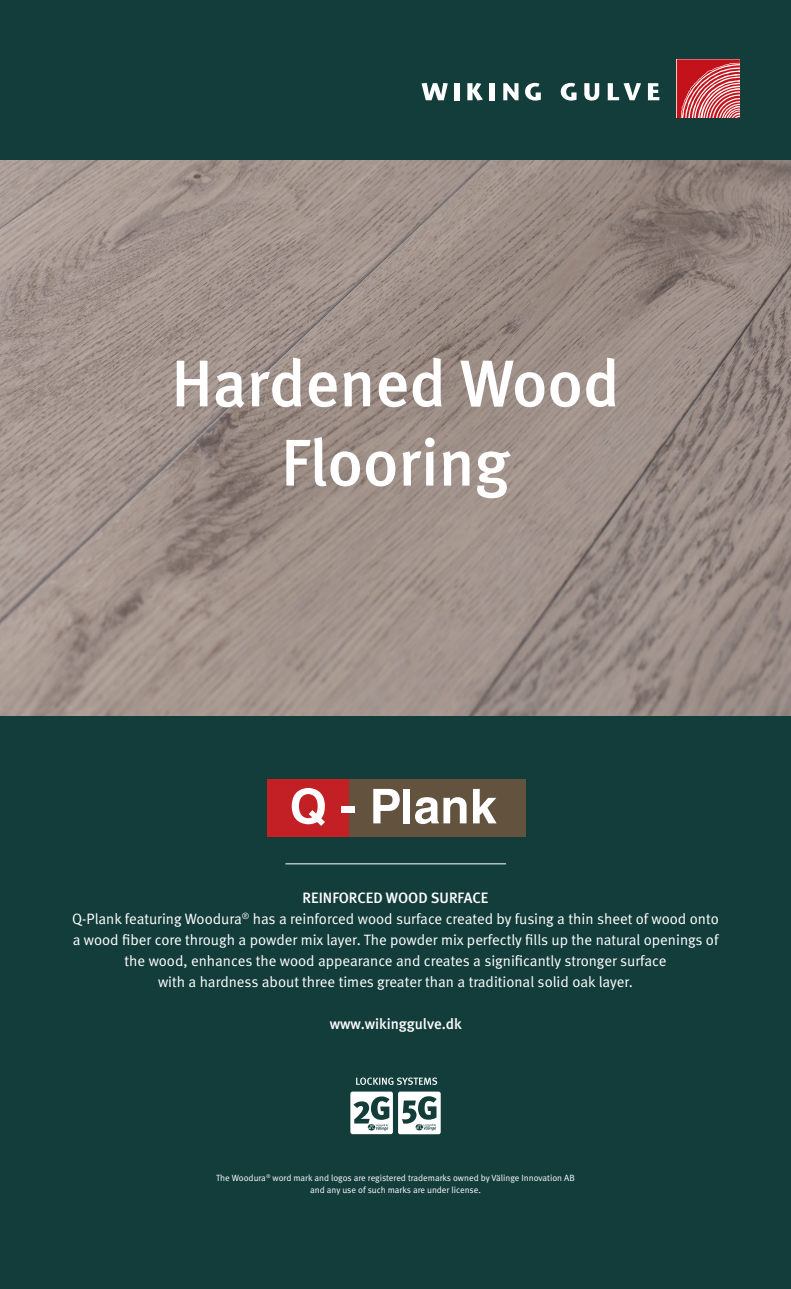
<style>
.page{position:relative;width:791px;height:1289px;background:#fff}
.page>*{position:absolute;margin:0;border:0;box-sizing:border-box;transform-origin:0 0}
.t1{font:500 66px/79.2px "Meta";color:#fff;text-align:center}
.t2{font:15px/21px "Meta Normal LF";color:#fff;text-align:center}
.t3{font:500 15px "Meta";color:#fff}
.t4{font:9px/12px "Meta Normal LF";color:#fff;text-align:center}
</style>
<div class="page">
<div style="left:0;top:0;width:791px;height:1288px;background:#133d3b"></div>
<img style="left:0;top:160px;width:791px;height:555px">
<svg style="left:356px;top:1077px;width:81px;height:7px"></svg>
<hr style="left:285px;top:863px;width:221px;height:1px;background:#fff">
<div style="left:348px;top:779px;width:178px;height:57px;background:#63523e"></div>
<div style="left:267px;top:779px;width:81px;height:57px;background:#c22025"></div>
<svg style="left:292px;top:788px;width:33px;height:37px"></svg>
<div style="left:342px;top:806px;width:13px;height:7px;background:#fff"></div>
<svg style="left:373px;top:789px;width:27px;height:34px"></svg>
<div style="left:404px;top:789px;width:6px;height:34px;background:#fff"></div>
<svg style="left:415px;top:797px;width:51px;height:27px"></svg>
<svg style="left:473px;top:789px;width:24px;height:34px"></svg>
<svg style="left:350px;top:1091px;width:91px;height:43px"></svg>
<svg style="left:421px;top:83px;width:27px;height:17px"></svg>
<div style="left:454px;top:83px;width:5px;height:17px;background:#fff"></div>
<svg style="left:467px;top:83px;width:16px;height:17px"></svg>
<div style="left:489px;top:83px;width:6px;height:17px;background:#fff"></div>
<svg style="left:503px;top:83px;width:15px;height:17px"></svg>
<svg style="left:525px;top:83px;width:16px;height:18px"></svg>
<svg style="left:561px;top:83px;width:15px;height:18px"></svg>
<svg style="left:584px;top:83px;width:15px;height:18px"></svg>
<svg style="left:608px;top:83px;width:33px;height:17px"></svg>
<svg style="left:648px;top:83px;width:11px;height:17px"></svg>
<svg style="left:677px;top:59px;width:63px;height:59px;background:#d55a60"></svg>
<h1 class="t1" style="left:171px;top:343px;width:449px">Hardened Wood<br>Flooring</h1>
<p class="t3" style="left:303px;top:888px;width:187px">REINFORCED WOOD SURFACE</p>
<p class="t2" style="left:72px;top:907px;width:648px">Q-Plank featuring Woodura<sup>®</sup> has a reinforced wood surface created by fusing a thin sheet of wood onto a wood fiber core through a powder mix layer. The powder mix perfectly fills up the natural openings of the wood, enhances the wood appearance and creates a significantly stronger surface<br>with a hardness about three times greater than a traditional solid oak layer.</p>
<p class="t3" style="left:330px;top:1014px;width:134px">www.wikinggulve.dk</p>
<p class="t4" style="left:216px;top:1171px;width:360px">The Woodura<sup>®</sup> word mark and logos are registered trademarks owned by Välinge Innovation AB and any use of such marks are under license.</p>
</div>
